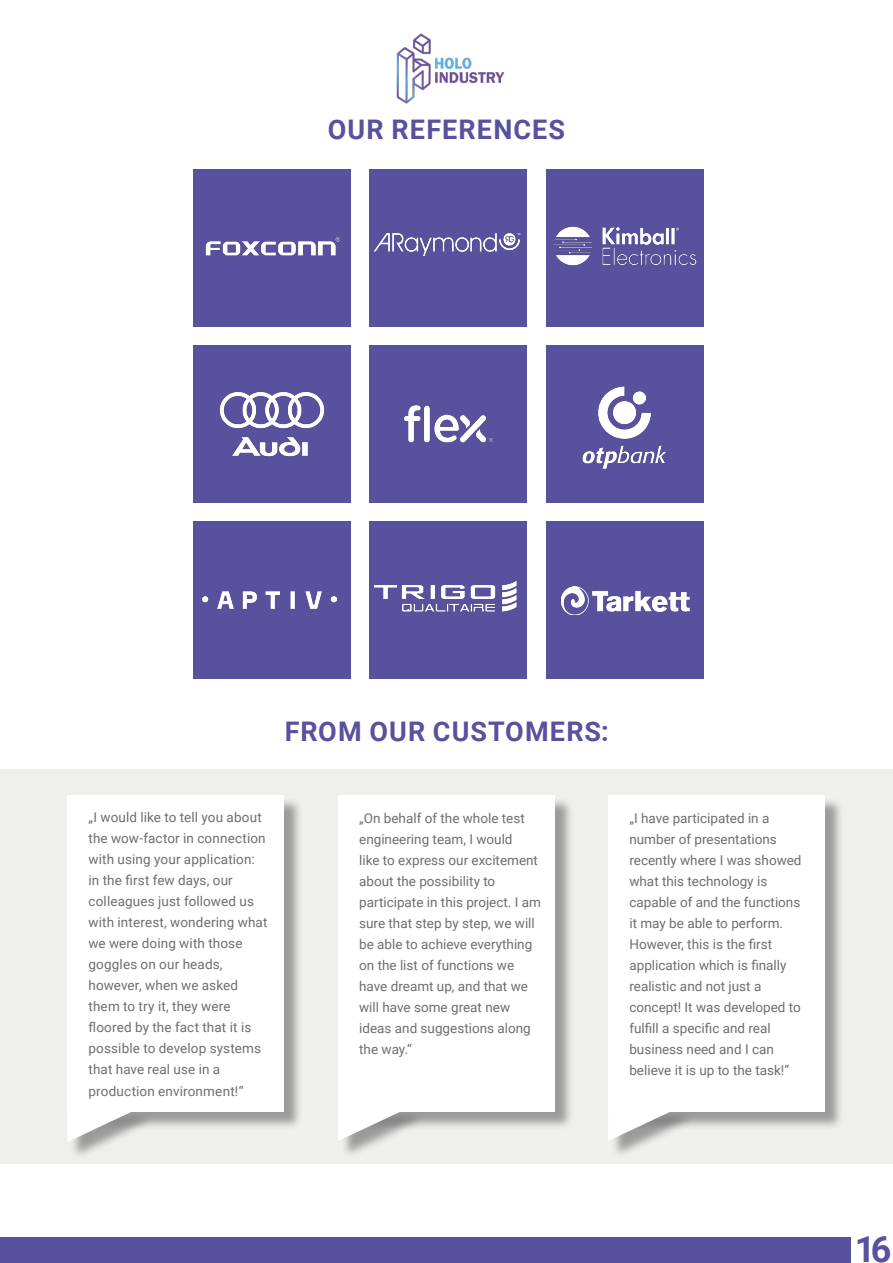
<style>
.page{position:relative;width:893px;height:1263px;background:#fff}
.page>*{position:absolute;margin:0;border:0;box-sizing:border-box;transform-origin:0 0}
.t1{font:700 36px "Roboto";color:#58529e}
.t2{font:700 27px "Roboto";letter-spacing:.04em;color:#58529e}
.t3{font:13.5px/21px "Roboto";color:#6e6e6e}
</style>
<div class="page">
<img style="left:396px;top:33px;width:109px;height:71px">
<div style="left:193px;top:169px;width:158px;height:157px;background:#58529e"></div>
<div style="left:369px;top:169px;width:158px;height:157px;background:#58529e"></div>
<div style="left:546px;top:169px;width:157px;height:157px;background:#58529e"></div>
<div style="left:193px;top:345px;width:158px;height:158px;background:#58529e"></div>
<div style="left:369px;top:345px;width:158px;height:158px;background:#58529e"></div>
<div style="left:546px;top:345px;width:157px;height:158px;background:#58529e"></div>
<div style="left:193px;top:521px;width:158px;height:158px;background:#58529e"></div>
<div style="left:369px;top:521px;width:158px;height:158px;background:#58529e"></div>
<div style="left:546px;top:521px;width:157px;height:158px;background:#58529e"></div>
<img style="left:582px;top:386px;width:85px;height:83px">
<img style="left:219px;top:392px;width:106px;height:65px">
<img style="left:560px;top:586px;width:129px;height:28px">
<img style="left:205px;top:237px;width:136px;height:19px">
<img style="left:373px;top:233px;width:147px;height:23px">
<img style="left:374px;top:581px;width:143px;height:31px">
<div style="left:0;top:1237px;width:850px;height:26px;background:#58529e"></div>
<img style="left:404px;top:406px;width:89px;height:36px">
<div style="left:0;top:770px;width:892px;height:394px;background:#efefee"></div>
<div style="left:69px;top:797px;width:234px;height:333px;background:#000;opacity:.35"></div>
<div style="left:67px;top:795px;width:217px;height:316px;background:#fff"></div>
<div style="left:340px;top:798px;width:233px;height:332px;background:#000;opacity:.35"></div>
<div style="left:338px;top:795px;width:217px;height:317px;background:#fff"></div>
<div style="left:610px;top:797px;width:234px;height:333px;background:#000;opacity:.35"></div>
<div style="left:608px;top:795px;width:217px;height:316px;background:#fff"></div>
<div style="left:70px;top:1111px;width:85px;height:48px;background:#000;opacity:.35"></div>
<svg style="left:67px;top:1111px;width:71px;height:31px;background:#d6d6d5"></svg>
<div style="left:340px;top:1110px;width:85px;height:48px;background:#000;opacity:.35"></div>
<svg style="left:338px;top:1110px;width:70px;height:31px"></svg>
<div style="left:610px;top:1110px;width:85px;height:48px;background:#000;opacity:.35"></div>
<svg style="left:608px;top:1110px;width:70px;height:31px"></svg>
<img style="left:554px;top:226px;width:143px;height:40px">
<img style="left:202px;top:591px;width:135px;height:18px">
<h2 class="t2" style="left:328px;top:111px;width:239px">OUR REFERENCES</h2>
<h2 class="t2" style="left:285px;top:713px;width:326px">FROM OUR CUSTOMERS:</h2>
<p class="t3" style="left:89px;top:806px;width:181px">„I would like to tell you about the wow-factor in connection with using your application: in the first few days, our colleagues just followed us with interest, wondering what we were doing with those goggles on our heads, however, when we asked them to try it, they were floored by the fact that it is possible to develop systems that have real use in a production environment!“</p>
<p class="t3" style="left:359px;top:807px;width:183px">„On behalf of the whole test engineering team, I would<br>like to express our excitement about the possibility to participate in this project. I am sure that step by step, we will be able to achieve everything on the list of functions we have dreamt up, and that we will have some great new ideas and suggestions along the way.“</p>
<p class="t3" style="left:629px;top:807px;width:174px">„I have participated in a number of presentations recently where I was showed what this technology is capable of and the functions it may be able to perform.<br>However, this is the first application which is finally realistic and not just a concept! It was developed to fulfill a specific and real business need and I can believe it is up to the task!”</p>
<h1 class="t1" style="left:855px;top:1224px;width:38px">16</h1>
</div>
